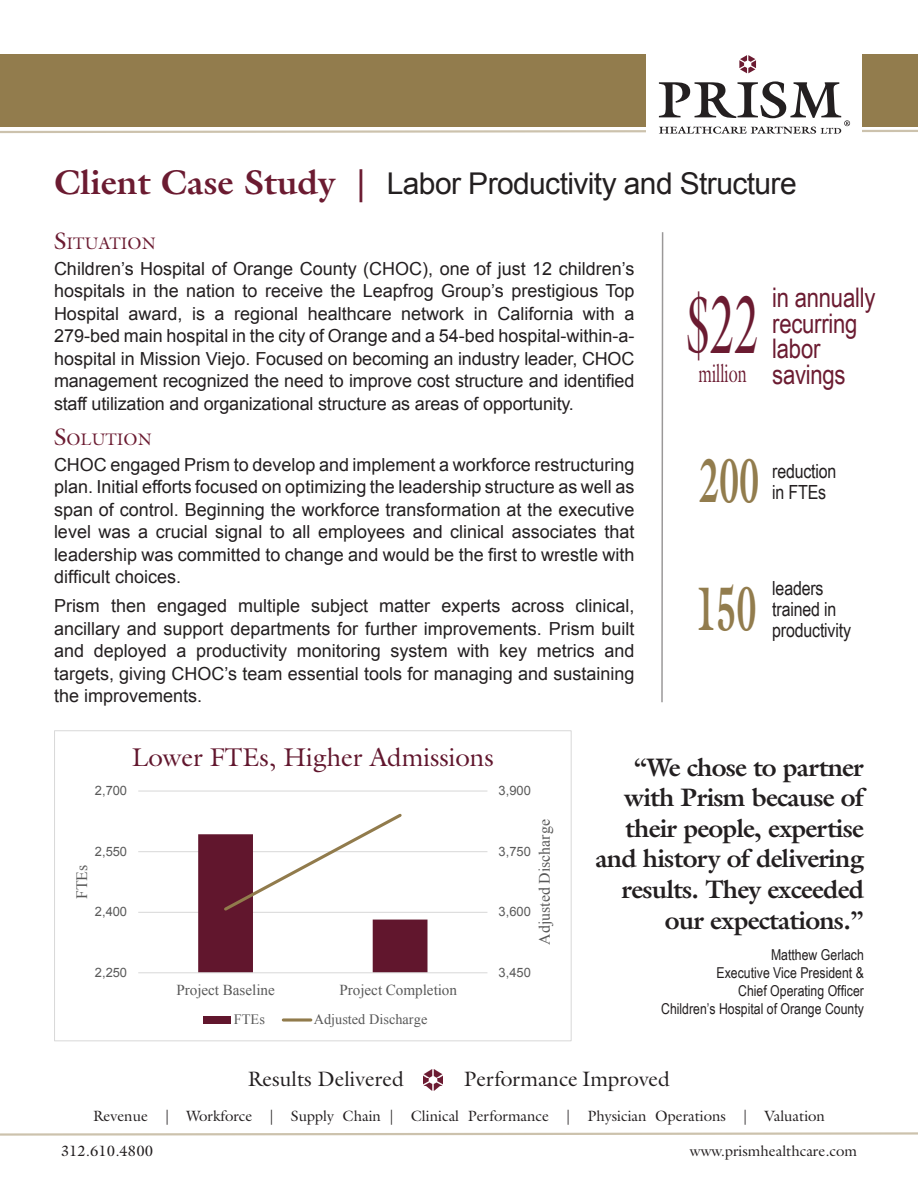
<style>
.page{position:relative;width:918px;height:1188px;background:#fff}
.page>*{position:absolute;margin:0;border:0;box-sizing:border-box;transform-origin:0 0}
.t1{font:82.8px "Galliard Std";color:#6b1b31;scale:.55 1}
.t2{font:700 62.1px "Galliard Std";letter-spacing:-.02em;color:#927c4d;scale:.56 1}
.t3{font:30px "Arial";letter-spacing:-.02em;color:#231f20}
.t4{font:27px/25.5px "Arial Narrow";letter-spacing:-.01em;color:#6b1b31}
.t5{font:25.8px "Galliard Std";color:#61162d}
.t6{font:700 25.5px/30.6px "Galliard Std";letter-spacing:-.03em;color:#231f20;text-align:right}
.t7{font:25.5px "Galliard Std";color:#6b1b31;scale:.63 1}
.t8{font:21px "Galliard Std";color:#231f20}
.t9{font:19.5px/21px "Arial Narrow";letter-spacing:-.01em;color:#231f20}
.Bullet_Level_1{font:18px/22.5px "Arial";color:#231f20;text-align:justify}
.t10{font:16.8px "Galliard Std";color:#6b1b31}
.t11{font:15.9px "Times New Roman";color:#595959}
.t12{font:15.15px "Times New Roman";color:#595959}
.t13{font:15px "Galliard Std";color:#231f20}
.t14{font:15px "Arial Narrow";color:#231f20}
.t15{font:14.25px "Times New Roman";color:#595959}
.t16{font:12.9px "Arial";letter-spacing:-.005em;color:#595959}
.s1{font-family:"Galliard Std";font-weight:700;font-size:34.5px;color:#6b1b31}
.s2{font-family:"Galliard Std";font-weight:700;font-size:33px;color:#6b1b31}
.s3{font-size:24px}
</style>
<div class="page">
<div style="left:0;top:54px;width:918px;height:72px;background:#927c4d"></div>
<div style="left:646px;top:42px;width:216px;height:105px;background:#fff"></div>
<svg style="left:739px;top:55px;width:17px;height:18px"></svg>
<svg style="left:0;top:81px;width:918px;height:53px"></svg>
<svg style="left:0;top:1132px;width:918px;height:4px"></svg>
<svg style="left:661px;top:232px;width:3px;height:471px"></svg>
<img style="left:423px;top:1069px;width:20px;height:21px">
<hr style="left:138px;top:912px;width:349px;height:1px;background:#d9d9d9">
<hr style="left:138px;top:851px;width:349px;height:1px;background:#d9d9d9">
<hr style="left:138px;top:791px;width:349px;height:1px;background:#d9d9d9">
<hr style="left:138px;top:972px;width:349px;height:1px;background:#d9d9d9">
<svg style="left:198px;top:813px;width:230px;height:160px"></svg>
<div style="left:203px;top:1016px;width:28px;height:8px;background:#61162d"></div>
<svg style="left:283px;top:1018px;width:28px;height:4px"></svg>
<div style="left:54px;top:730px;width:518px;height:311px;border:1px solid #d9d9d9"></div>
<p class="t3" style="left:54px;top:164px;width:744px"><span class="s1">Client Case Study</span> <span class="s2">|</span> Labor Productivity and Structure</p>
<p class="t10" style="left:54px;top:233px;width:103px"><span class="s3">S</span>ITUATION</p>
<p class="Bullet_Level_1" style="left:54px;top:257px;width:582px">Children’s Hospital of Orange County (CHOC), one of just 12 children’s hospitals in the nation to receive the Leapfrog Group’s prestigious Top Hospital award, is a regional healthcare network in California with a 279-bed main hospital in the city of Orange and a 54-bed hospital-within-a&shy;hospital in Mission Viejo. Focused on becoming an industry leader, CHOC management recognized the need to improve cost structure and identified staff utilization and organizational structure as areas of opportunity.</p>
<p class="t10" style="left:54px;top:429px;width:99px"><span class="s3">S</span>OLUTION</p>
<p class="Bullet_Level_1" style="left:54px;top:453px;width:582px">CHOC engaged Prism to develop and implement a workforce restructuring plan. Initial efforts focused on optimizing the leadership structure as well as span of control. Beginning the workforce transformation at the executive level was a crucial signal to all employees and clinical associates that leadership was committed to change and would be the first to wrestle with difficult choices.</p>
<p class="Bullet_Level_1" style="left:54px;top:595px;width:582px">Prism then engaged multiple subject matter experts across clinical, ancillary and support departments for further improvements. Prism built and deployed a productivity monitoring system with key metrics and targets, giving CHOC’s team essential tools for managing and sustaining the improvements.</p>
<p class="t1" style="left:686px;top:273px;width:136px">$22</p>
<p class="t7" style="left:699px;top:357px;width:78px">million</p>
<p class="t4" style="left:772px;top:284px;width:105px">in annually recurring labor savings</p>
<p class="t2" style="left:699px;top:441px;width:111px">200</p>
<p class="t9" style="left:772px;top:460px;width:66px">reduction in FTEs</p>
<p class="t2" style="left:696px;top:568px;width:111px">150</p>
<p class="t9" style="left:772px;top:577px;width:80px">leaders trained in productivity</p>
<p class="t5" style="left:132px;top:742px;width:363px">Lower FTEs, Higher Admissions</p>
<p class="t16" style="left:95px;top:782px;width:34px">2,700</p>
<p class="t16" style="left:499px;top:782px;width:34px">3,900</p>
<p class="t16" style="left:95px;top:843px;width:34px">2,550</p>
<p class="t11" style="left:71px;top:899px;width:36px;rotate:-90deg">FTEs</p>
<p class="t16" style="left:95px;top:903px;width:34px">2,400</p>
<p class="t16" style="left:499px;top:843px;width:34px">3,750</p>
<p class="t16" style="left:499px;top:903px;width:34px">3,600</p>
<p class="t11" style="left:534px;top:945px;width:127px;rotate:-90deg">Adjusted Discharge</p>
<p class="t16" style="left:95px;top:964px;width:34px">2,250</p>
<p class="t12" style="left:176px;top:980px;width:100px">Project Baseline</p>
<p class="t12" style="left:339px;top:980px;width:119px">Project Completion</p>
<p class="t15" style="left:234px;top:1010px;width:33px">FTEs</p>
<p class="t15" style="left:314px;top:1010px;width:115px">Adjusted Discharge</p>
<p class="t16" style="left:499px;top:964px;width:34px">3,450</p>
<p class="t6" style="left:595px;top:751px;width:270px">“We chose to partner with Prism because of their people, expertise and history of delivering results. They exceeded our expectations.”</p>
<p class="t14" style="left:771px;top:944px;width:94px">Matthew Gerlach</p>
<p class="t14" style="left:717px;top:962px;width:149px">Executive Vice President &amp;</p>
<p class="t14" style="left:738px;top:980px;width:127px">Chief Operating Officer</p>
<p class="t14" style="left:661px;top:998px;width:204px">Children’s Hospital of Orange County</p>
<p class="t8" style="left:248px;top:1065px;width:158px">Results Delivered</p>
<p class="t8" style="left:464px;top:1065px;width:208px">Performance Improved</p>
<p class="t13" style="left:93px;top:1106px;width:733px">Revenue | Workforce | Supply Chain | Clinical Performance | Physician Operations | Valuation</p>
<p class="t13" style="left:61px;top:1141px;width:94px">312.610.4800</p>
<p class="t13" style="left:690px;top:1141px;width:169px">www.prismhealthcare.com</p>
</div>
